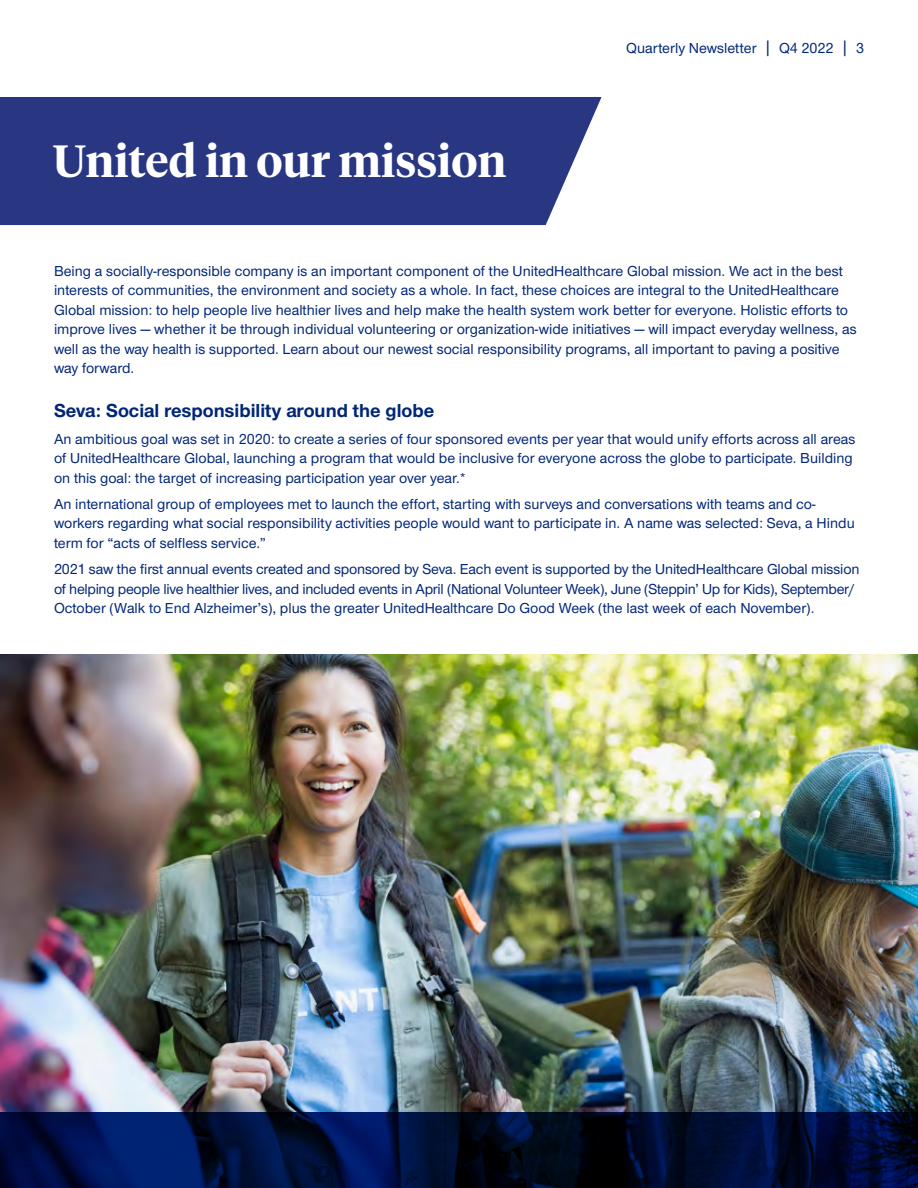
<style>
.page{position:relative;width:918px;height:1188px;background:#fff}
.page>*{position:absolute;margin:0;border:0;box-sizing:border-box;transform-origin:0 0}
.H3{font:600 45px "UHC Serif Headline";color:#fff}
.H5-Sans{font:700 19.5px "UHC Sans";color:#002677}
.Body{font:500 15px/19.5px "UHC Sans";color:#002677}
.s1{font-size:18.75px}
</style>
<div class="page">
<img style="left:0;top:654px;width:918px;height:458px">
<svg style="left:0;top:1112px;width:918px;height:76px;background:#000e38"></svg>
<div style="left:0;top:97px;width:602px;height:128px;background:#293682"></div>
<p class="H3" style="left:53px;top:130px;width:455px">United in our mission</p>
<p class="Body" style="left:626px;top:38px;width:239px">Quarterly Newsletter <span class="s1">|</span> Q4 2022 <span class="s1">|</span> 3</p>
<p class="Body" style="left:54px;top:260px;width:804px">Being a socially-responsible company is an important component of the UnitedHealthcare Global mission. We act in the best interests of communities, the environment and society as a whole. In fact, these choices are integral to the UnitedHealthcare Global mission: to help people live healthier lives and help make the health system work better for everyone. Holistic efforts to improve lives — whether it be through individual volunteering or organization-wide initiatives — will impact everyday wellness, as well as the way health is supported. Learn about our newest social responsibility programs, all important to paving a positive way forward.</p>
<p class="H5-Sans" style="left:54px;top:398px;width:382px">Seva: Social responsibility around the globe</p>
<p class="Body" style="left:54px;top:428px;width:803px">An ambitious goal was set in 2020: to create a series of four sponsored events per year that would unify efforts across all areas of UnitedHealthcare Global, launching a program that would be inclusive for everyone across the globe to participate. Building on this goal: the target of increasing participation year over year.*</p>
<p class="Body" style="left:54px;top:493px;width:802px">An international group of employees met to launch the effort, starting with surveys and conversations with teams and co&shy;workers regarding what social responsibility activities people would want to participate in. A name was selected: Seva, a Hindu term for “acts of selfless service.”</p>
<p class="Body" style="left:54px;top:559px;width:807px">2021 saw the first annual events created and sponsored by Seva. Each event is supported by the UnitedHealthcare Global mission of helping people live healthier lives, and included events in April (National Volunteer Week), June (Steppin’ Up for Kids), September/<br>October (Walk to End Alzheimer’s), plus the greater UnitedHealthcare Do Good Week (the last week of each November).</p>
</div>
